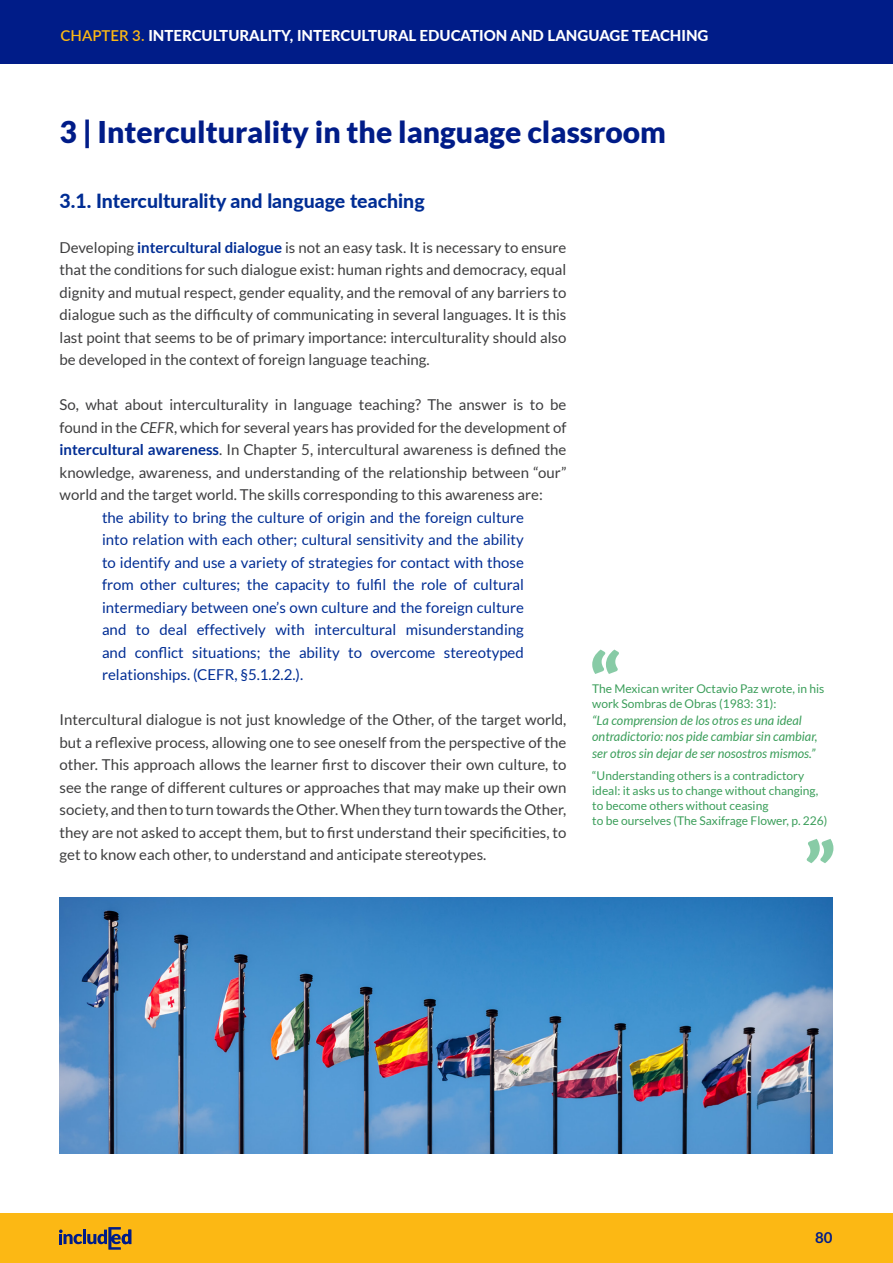
<style>
.page{position:relative;width:893px;height:1263px;background:#fff}
.page>*{position:absolute;margin:0;border:0;box-sizing:border-box;transform-origin:0 0}
.t1{font:900 30px "Lato";color:#001c88}
.t2{font:800 19.5px "Lato";color:#002d94}
.t3{font:15px/22.5px "Lato";color:#3e3e3f;text-align:justify}
.t4{font:15px/22.5px "Lato";color:#002d94;text-align:justify}
.t5{font:800 15px "Lato";color:#fff}
.t6{font:700 15px "Lato";color:#001c88}
.t7{font:italic 12.75px/16.5px "Lato";color:#3b9e5a}
.t8{font:12px/15px "Lato";color:#3b9e5a}
.s1{font-weight:600;color:#fcb814}
.s2{font-weight:700;color:#002d94}
.s3{font-style:italic}
</style>
<div class="page">
<div style="left:0;top:1213px;width:893px;height:50px;background:#fcb814"></div>
<svg style="left:59px;top:1227px;width:72px;height:23px"></svg>
<div style="left:0;top:0;width:893px;height:64px;background:#001c88"></div>
<img style="left:60px;top:897px;width:772px;height:256px">
<svg style="left:592px;top:649px;width:27px;height:25px"></svg>
<svg style="left:807px;top:839px;width:26px;height:24px"></svg>
<p class="t5" style="left:61px;top:24px;width:649px"><span class="s1">CHAPTER 3.</span> INTERCULTURALITY, INTERCULTURAL EDUCATION AND LANGUAGE TEACHING</p>
<p class="t1" style="left:60px;top:115px;width:608px">3 | Interculturality in the language classroom</p>
<p class="t2" style="left:60px;top:186px;width:367px">3.1. Interculturality and language teaching</p>
<p class="t3" style="left:60px;top:236px;width:508px">Developing <span class="s2">intercultural dialogue</span> is not an easy task. It is necessary to ensure that the conditions for such dialogue exist: human rights and democracy, equal dignity and mutual respect, gender equality, and the removal of any barriers to dialogue such as the difficulty of communicating in several languages. It is this last point that seems to be of primary importance: interculturality should also be developed in the context of foreign language teaching.</p>
<p class="t3" style="left:60px;top:393px;width:508px">So, what about interculturality in language teaching? The answer is to be found in the <span class="s3">CEFR</span>, which for several years has provided for the development of <span class="s2">intercultural awareness</span>. In Chapter 5, intercultural awareness is defined the knowledge, awareness, and understanding of the relationship between “our” world and the target world. The skills corresponding to this awareness are:</p>
<p class="t4" style="left:102px;top:506px;width:423px">the ability to bring the culture of origin and the foreign culture into relation with each other; cultural sensitivity and the ability to identify and use a variety of strategies for contact with those from other cultures; the capacity to fulfil the role of cultural intermediary between one’s own culture and the foreign culture and to deal effectively with intercultural misunderstanding and conflict situations; the ability to overcome stereotyped relationships. (CEFR, §5.1.2.2.).</p>
<p class="t3" style="left:60px;top:708px;width:508px">Intercultural dialogue is not just knowledge of the Other, of the target world, but a reflexive process, allowing one to see oneself from the perspective of the other. This approach allows the learner first to discover their own culture, to see the range of different cultures or approaches that may make up their own society, and then to turn towards the Other. When they turn towards the Other, they are not asked to accept them, but to first understand their specificities, to get to know each other, to understand and anticipate stereotypes.</p>
<p class="t8" style="left:592px;top:681px;width:234px">The Mexican writer Octavio Paz wrote, in his work Sombras de Obras (1983: 31):</p>
<p class="t7" style="left:592px;top:712px;width:211px">“La comprension de los otros es una ideal</p>
<p class="t7" style="left:592px;top:729px;width:227px">ontradictorio: nos pide cambiar sin cambiar, ser otros sin dejar de ser nosostros mismos.”</p>
<p class="t8" style="left:592px;top:768px;width:228px">“Understanding others is a contradictory ideal: it asks us to change without changing,</p>
<p class="t8" style="left:592px;top:798px;width:178px">to become others without ceasing</p>
<p class="t8" style="left:592px;top:813px;width:237px">to be ourselves (The Saxifrage Flower, p. 226)</p>
<p class="t6" style="left:815px;top:1229px;width:19px">80</p>
</div>
